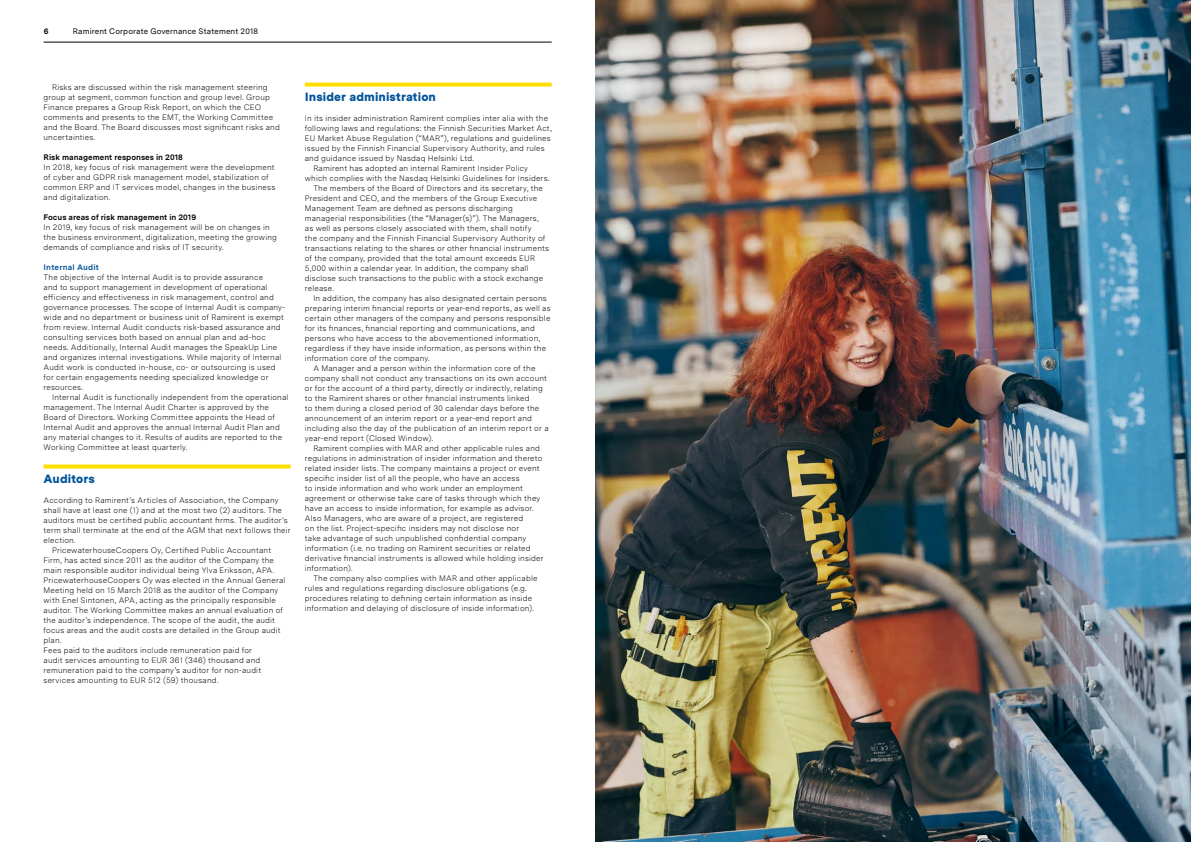
<style>
.page{position:relative;width:1191px;height:842px;background:#fff}
.page>*{position:absolute;margin:0;border:0;box-sizing:border-box;transform-origin:0 0}
.t1{font:900 12px "Messina Sans";letter-spacing:.01em;color:#00539a}
.t2{font:300 8px/10px "Messina Sans";letter-spacing:.025em;color:#000}
.t3{font:700 8px "Messina Sans";color:#000}
.t4{font:8px "Messina Sans";letter-spacing:.015em;color:#000}
.t5{font:700 8px "Messina Sans";letter-spacing:.025em;color:#00539a}
</style>
<div class="page">
<hr style="left:44px;top:42px;width:508px;height:1px;background:#000">
<img style="left:595px;top:0;width:596px;height:842px">
<svg style="left:44px;top:464px;width:247px;height:4px"></svg>
<svg style="left:305px;top:83px;width:247px;height:4px"></svg>
<p class="t3" style="left:44px;top:25px;width:6px">6</p>
<p class="t4" style="left:73px;top:25px;width:187px">Ramirent Corporate Governance Statement 2018</p>
<p class="t2" style="left:44px;top:82px;width:238px;text-indent:9px">Risks are discussed within the risk management steering group at segment, common function and group level. Group Finance prepares a Group Risk Report, on which the CEO comments and presents to the EMT, the Working Committee and the Board. The Board discusses most significant risks and uncertainties.</p>
<p class="t3" style="left:44px;top:151px;width:141px">Risk management responses in 2018</p>
<p class="t2" style="left:44px;top:162px;width:233px">In 2018, key focus of risk management were the development of cyber and GDPR risk management model, stabilization of common ERP and IT services model, changes in the business and digitalization.</p>
<p class="t3" style="left:44px;top:211px;width:154px">Focus areas of risk management in 2019</p>
<p class="t2" style="left:44px;top:222px;width:235px">In 2019, key focus of risk management will be on changes in the business environment, digitalization, meeting the growing demands of compliance and risks of IT security.</p>
<p class="t5" style="left:44px;top:261px;width:57px">Internal Audit</p>
<p class="t2" style="left:44px;top:272px;width:243px">The objective of the Internal Audit is to provide assurance<br>and to support management in development of operational efficiency and effectiveness in risk management, control and governance processes. The scope of Internal Audit is company&shy;wide and no department or business unit of Ramirent is exempt from review. Internal Audit conducts risk-based assurance and consulting services both based on annual plan and ad-hoc needs. Additionally, Internal Audit manages the SpeakUp Line and organizes internal investigations. While majority of Internal Audit work is conducted in-house, co- or outsourcing is used for certain engagements needing specialized knowledge or resources.</p>
<p class="t2" style="left:44px;top:392px;width:246px;text-indent:9px">Internal Audit is functionally independent from the operational management. The Internal Audit Charter is approved by the Board of Directors. Working Committee appoints the Head of Internal Audit and approves the annual Internal Audit Plan and any material changes to it. Results of audits are reported to the Working Committee at least quarterly.</p>
<h1 class="t1" style="left:44px;top:469px;width:53px">Auditors</h1>
<p class="t2" style="left:44px;top:495px;width:236px">According to Ramirent’s Articles of Association, the Company</p>
<p class="t2" style="left:44px;top:505px;width:240px">shall have at least one (1) and at the most two (2) auditors. The</p>
<p class="t2" style="left:44px;top:515px;width:246px">auditors must be certified public accountant firms. The auditor’s</p>
<p class="t2" style="left:44px;top:525px;width:249px">term shall terminate at the end of the AGM that next follows their</p>
<p class="t2" style="left:44px;top:535px;width:34px">election.</p>
<p class="t2" style="left:52px;top:545px;width:221px">PricewaterhouseCoopers Oy, Certified Public Accountant</p>
<p class="t2" style="left:44px;top:555px;width:232px">Firm, has acted since 2011 as the auditor of the Company the</p>
<p class="t2" style="left:44px;top:565px;width:232px">main responsible auditor individual being Ylva Eriksson, APA.</p>
<p class="t2" style="left:44px;top:575px;width:243px">PricewaterhouseCoopers Oy was elected in the Annual General</p>
<p class="t2" style="left:44px;top:585px;width:236px">Meeting held on 15 March 2018 as the auditor of the Company</p>
<p class="t2" style="left:44px;top:595px;width:234px">with Enel Sintonen, APA, acting as the principally responsible</p>
<p class="t2" style="left:44px;top:605px;width:241px">auditor. The Working Committee makes an annual evaluation of</p>
<p class="t2" style="left:44px;top:615px;width:233px">the auditor’s independence. The scope of the audit, the audit</p>
<p class="t2" style="left:44px;top:625px;width:239px">focus areas and the audit costs are detailed in the Group audit</p>
<p class="t2" style="left:44px;top:635px;width:19px">plan.</p>
<p class="t2" style="left:44px;top:645px;width:210px">Fees paid to the auditors include remuneration paid for</p>
<p class="t2" style="left:44px;top:655px;width:218px">audit services amounting to EUR 361 (346) thousand and</p>
<p class="t2" style="left:44px;top:665px;width:219px">remuneration paid to the company’s auditor for non-audit</p>
<p class="t2" style="left:44px;top:675px;width:176px">services amounting to EUR 512 (59) thousand.</p>
<h1 class="t1" style="left:305px;top:88px;width:133px">Insider administration</h1>
<p class="t2" style="left:305px;top:113px;width:245px">In its insider administration Ramirent complies inter alia with the</p>
<p class="t2" style="left:305px;top:123px;width:248px">following laws and regulations: the Finnish Securities Market Act,</p>
<p class="t2" style="left:305px;top:133px;width:247px">EU Market Abuse Regulation (“MAR”), regulations and guidelines</p>
<p class="t2" style="left:305px;top:143px;width:241px">issued by the Finnish Financial Supervisory Authority, and rules</p>
<p class="t2" style="left:305px;top:153px;width:171px">and guidance issued by Nasdaq Helsinki Ltd.</p>
<p class="t2" style="left:313px;top:163px;width:216px">Ramirent has adopted an internal Ramirent Insider Policy</p>
<p class="t2" style="left:305px;top:173px;width:246px">which complies with the Nasdaq Helsinki Guidelines for Insiders.</p>
<p class="t2" style="left:313px;top:183px;width:231px">The members of the Board of Directors and its secretary, the</p>
<p class="t2" style="left:305px;top:193px;width:234px">President and CEO, and the members of the Group Executive</p>
<p class="t2" style="left:305px;top:203px;width:209px">Management Team are defined as persons discharging</p>
<p class="t2" style="left:305px;top:213px;width:235px">managerial responsibilities (the “Manager(s)”). The Managers,</p>
<p class="t2" style="left:305px;top:223px;width:228px">as well as persons closely associated with them, shall notify</p>
<p class="t2" style="left:305px;top:233px;width:242px">the company and the Finnish Financial Supervisory Authority of</p>
<p class="t2" style="left:305px;top:243px;width:246px">transactions relating to the shares or other financial instruments</p>
<p class="t2" style="left:305px;top:253px;width:232px">of the company, provided that the total amount exceeds EUR</p>
<p class="t2" style="left:305px;top:263px;width:225px">5,000 within a calendar year. In addition, the company shall</p>
<p class="t2" style="left:305px;top:273px;width:240px">disclose such transactions to the public with a stock exchange</p>
<p class="t2" style="left:305px;top:283px;width:31px">release.</p>
<p class="t2" style="left:313px;top:293px;width:235px">In addition, the company has also designated certain persons</p>
<p class="t2" style="left:305px;top:303px;width:247px">preparing interim financial reports or year-end reports, as well as</p>
<p class="t2" style="left:305px;top:313px;width:247px">certain other managers of the company and persons responsible</p>
<p class="t2" style="left:305px;top:323px;width:232px">for its finances, financial reporting and communications, and</p>
<p class="t2" style="left:305px;top:333px;width:237px">persons who have access to the abovementioned information,</p>
<p class="t2" style="left:305px;top:343px;width:243px">regardless if they have inside information, as persons within the</p>
<p class="t2" style="left:305px;top:353px;width:126px">information core of the company.</p>
<p class="t2" style="left:313px;top:363px;width:223px">A Manager and a person within the information core of the</p>
<p class="t2" style="left:305px;top:373px;width:244px">company shall not conduct any transactions on its own account</p>
<p class="t2" style="left:305px;top:383px;width:239px">or for the account of a third party, directly or indirectly, relating</p>
<p class="t2" style="left:305px;top:393px;width:226px">to the Ramirent shares or other financial instruments linked</p>
<p class="t2" style="left:305px;top:403px;width:236px">to them during a closed period of 30 calendar days before the</p>
<p class="t2" style="left:305px;top:413px;width:229px">announcement of an interim report or a year-end report and</p>
<p class="t2" style="left:305px;top:423px;width:245px">including also the day of the publication of an interim report or a</p>
<p class="t2" style="left:305px;top:433px;width:130px">year-end report (Closed Window).</p>
<p class="t2" style="left:313px;top:443px;width:228px">Ramirent complies with MAR and other applicable rules and</p>
<p class="t2" style="left:305px;top:453px;width:239px">regulations in administration of insider information and thereto</p>
<p class="t2" style="left:305px;top:463px;width:236px">related insider lists. The company maintains a project or event</p>
<p class="t2" style="left:305px;top:473px;width:216px">specific insider list of all the people, who have an access</p>
<p class="t2" style="left:305px;top:483px;width:220px">to inside information and who work under an employment</p>
<p class="t2" style="left:305px;top:493px;width:237px">agreement or otherwise take care of tasks through which they</p>
<p class="t2" style="left:305px;top:503px;width:230px">have an access to inside information, for example as advisor.</p>
<p class="t2" style="left:305px;top:513px;width:220px">Also Managers, who are aware of a project, are registered</p>
<p class="t2" style="left:305px;top:523px;width:216px">on the list. Project-specific insiders may not disclose nor</p>
<p class="t2" style="left:305px;top:533px;width:223px">take advantage of such unpublished confidential company</p>
<p class="t2" style="left:305px;top:543px;width:227px">information (i.e. no trading on Ramirent securities or related</p>
<p class="t2" style="left:305px;top:553px;width:240px">derivative financial instruments is allowed while holding insider</p>
<p class="t2" style="left:305px;top:563px;width:49px">information).</p>
<p class="t2" style="left:313px;top:573px;width:226px">The company also complies with MAR and other applicable</p>
<p class="t2" style="left:305px;top:583px;width:223px">rules and regulations regarding disclosure obligations (e.g.</p>
<p class="t2" style="left:305px;top:593px;width:229px">procedures relating to defining certain information as inside</p>
<p class="t2" style="left:305px;top:603px;width:230px">information and delaying of disclosure of inside information).</p>
</div>
